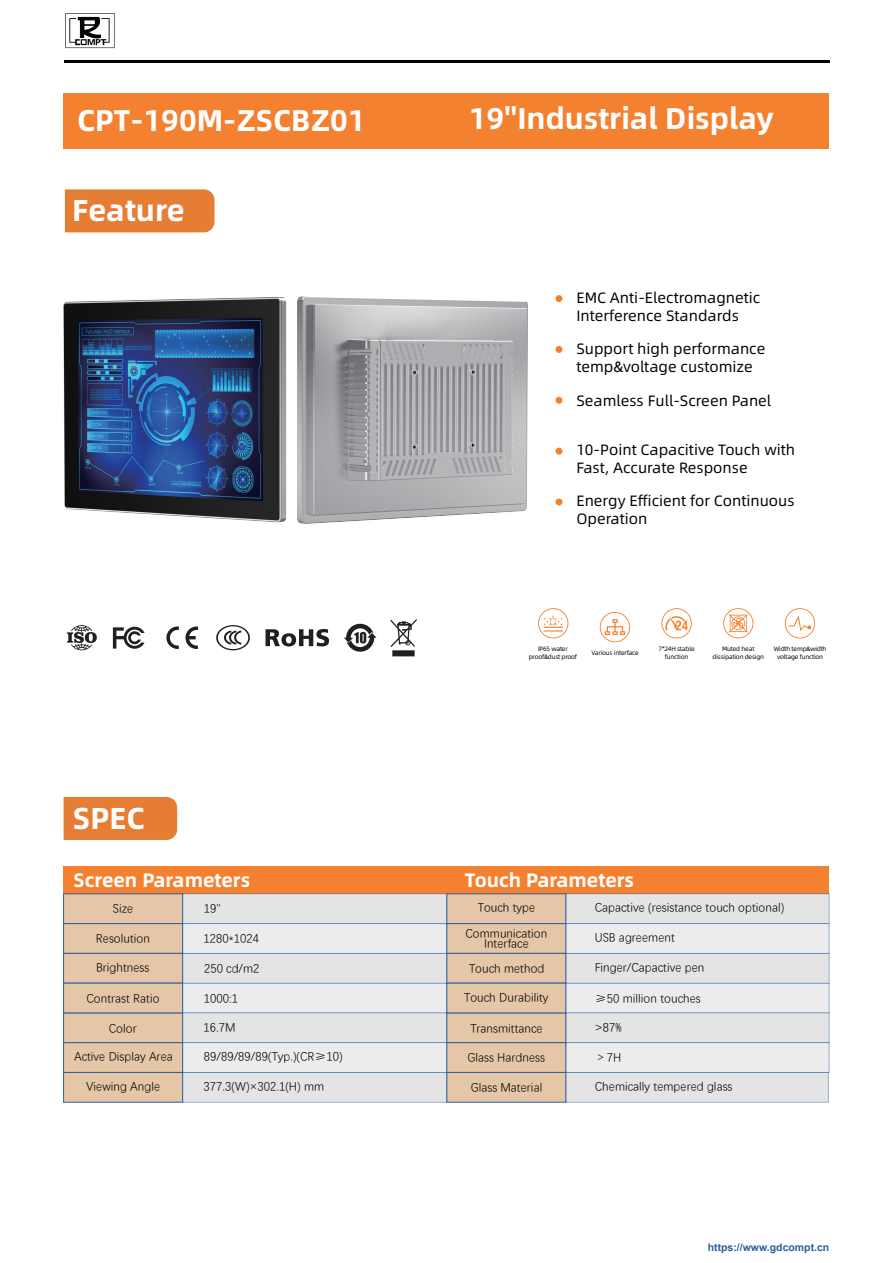
<style>
.page{position:relative;width:893px;height:1263px;background:#fff}
.page>*{position:absolute;margin:0;border:0;box-sizing:border-box;transform-origin:0 0}
.t1{font:30.3px "Alibaba Pu Hui Ti B";color:#fff}
.t2{font:30px "Alibaba Pu Hui Ti B";color:#fff}
.t3{font:19.5px "Alibaba Pu Hui Ti B";color:#fff}
.t4{font:15px/18px "Alibaba Pu Hui Ti R";color:#030303}
.t5{font:12px/10.5px "Deng Xian";color:#030303;text-align:center}
.t6{font:700 10.5px "Arial";color:#2d5ea2}
.t7{font:6.3px/7.5px "Alibaba Pu Hui Ti R";letter-spacing:-.03em;color:#030303;text-align:center}
</style>
<div class="page">
<div style="left:64px;top:797px;width:113px;height:43px;background:#e67d35"></div>
<div style="left:64px;top:866px;width:383px;height:28px;background:#f48130"></div>
<div style="left:447px;top:866px;width:382px;height:28px;background:#f48130"></div>
<div style="left:63px;top:894px;width:120px;height:30px;background:#e5c7a7"></div>
<div style="left:183px;top:894px;width:264px;height:30px;background:#e4e4e5"></div>
<div style="left:63px;top:923px;width:120px;height:30px;background:#e5c7a7;border:1px solid #2d5ea2"></div>
<div style="left:183px;top:923px;width:264px;height:30px;background:#ececec"></div>
<div style="left:63px;top:953px;width:120px;height:30px;background:#e5c7a7;border:1px solid #2d5ea2"></div>
<div style="left:183px;top:953px;width:264px;height:30px;background:#e4e4e5"></div>
<div style="left:63px;top:1013px;width:120px;height:30px;background:#e5c7a7"></div>
<div style="left:183px;top:1013px;width:264px;height:30px;background:#e4e4e5"></div>
<div style="left:63px;top:983px;width:120px;height:30px;background:#e5c7a7;border:1px solid #2d5ea2"></div>
<div style="left:183px;top:983px;width:264px;height:30px;background:#ececec"></div>
<div style="left:63px;top:1042px;width:120px;height:30px;background:#e5c7a7;border:1px solid #2d5ea2"></div>
<div style="left:183px;top:1042px;width:264px;height:30px;background:#ececec"></div>
<div style="left:63px;top:1072px;width:120px;height:30px;background:#e5c7a7;border:1px solid #2d5ea2"></div>
<div style="left:183px;top:1072px;width:264px;height:30px;background:#e4e4e5;border:1px solid #2d5ea2"></div>
<div style="left:447px;top:894px;width:119px;height:30px;background:#e5c7a7"></div>
<div style="left:566px;top:894px;width:263px;height:30px;background:#e4e4e5"></div>
<div style="left:447px;top:923px;width:119px;height:30px;background:#e5c7a7;border:1px solid #2d5ea2"></div>
<div style="left:566px;top:923px;width:263px;height:30px;background:#ececec"></div>
<div style="left:447px;top:953px;width:119px;height:30px;background:#e5c7a7;border:1px solid #2d5ea2"></div>
<div style="left:566px;top:953px;width:263px;height:30px;background:#e4e4e5"></div>
<div style="left:447px;top:1013px;width:119px;height:30px;background:#e5c7a7"></div>
<div style="left:566px;top:1013px;width:263px;height:30px;background:#e4e4e5"></div>
<div style="left:447px;top:983px;width:119px;height:30px;background:#e5c7a7;border:1px solid #2d5ea2"></div>
<div style="left:566px;top:983px;width:263px;height:30px;background:#ececec"></div>
<div style="left:447px;top:1042px;width:119px;height:30px;background:#e5c7a7;border:1px solid #2d5ea2"></div>
<div style="left:566px;top:1042px;width:263px;height:30px;background:#ececec"></div>
<div style="left:447px;top:1072px;width:119px;height:30px;background:#e5c7a7;border:1px solid #2d5ea2"></div>
<div style="left:566px;top:1072px;width:262px;height:30px;background:#e4e4e5;border:1px solid #2d5ea2"></div>
<hr style="left:64px;top:61px;width:765px;height:2px;background:#030303">
<svg style="left:65px;top:13px;width:50px;height:35px"></svg>
<div style="left:64px;top:93px;width:765px;height:55px;background:#f48130"></div>
<div style="left:555px;top:295px;width:7px;height:7px;background:#f48130;border-radius:50%"></div>
<div style="left:555px;top:346px;width:7px;height:7px;background:#f48130;border-radius:50%"></div>
<div style="left:555px;top:397px;width:7px;height:7px;background:#f48130;border-radius:50%"></div>
<div style="left:555px;top:498px;width:7px;height:7px;background:#f48130;border-radius:50%"></div>
<div style="left:555px;top:448px;width:7px;height:7px;background:#f48130;border-radius:50%"></div>
<svg style="left:538px;top:608px;width:30px;height:30px"></svg>
<svg style="left:600px;top:612px;width:30px;height:30px"></svg>
<svg style="left:661px;top:608px;width:31px;height:30px"></svg>
<svg style="left:723px;top:608px;width:30px;height:30px"></svg>
<svg style="left:785px;top:608px;width:30px;height:30px"></svg>
<img style="left:63px;top:189px;width:465px;height:468px">
<h2 class="t2" style="left:77px;top:97px;width:290px">CPT-190M-ZSCBZ01</h2>
<h1 class="t1" style="left:72px;top:187px;width:114px">Feature</h1>
<h1 class="t1" style="left:73px;top:794px;width:74px">SPEC</h1>
<h2 class="t2" style="left:469px;top:95px;width:307px">19''Industrial Display</h2>
<p class="t4" style="left:576px;top:288px;width:186px">EMC Anti-Electromagnetic<br>Interference Standards</p>
<p class="t4" style="left:576px;top:338px;width:191px">Support high performance temp&amp;voltage customize</p>
<p class="t4" style="left:576px;top:391px;width:196px">Seamless Full-Screen Panel</p>
<p class="t4" style="left:576px;top:440px;width:220px">10-Point Capacitive Touch with<br>Fast, Accurate Response</p>
<p class="t4" style="left:576px;top:491px;width:220px">Energy Efficient for Continuous<br>Operation</p>
<p class="t7" style="left:529px;top:645px;width:50px">IP65 water proof&amp;dust proof</p>
<p class="t7" style="left:591px;top:649px;width:49px">Various interface</p>
<p class="t7" style="left:659px;top:645px;width:38px">7*24H stable function</p>
<p class="t7" style="left:713px;top:645px;width:53px">Muted heat dissipation design</p>
<p class="t7" style="left:774px;top:645px;width:54px">Width temp&amp;width voltage function</p>
<h3 class="t3" style="left:73px;top:864px;width:178px">Screen Parameters</h3>
<h3 class="t3" style="left:465px;top:865px;width:171px">Touch Parameters</h3>
<p class="t5" style="left:478px;top:902px;width:59px">Touch type</p>
<p class="t5" style="left:595px;top:902px;width:191px">Capactive (resistance touch optional)</p>
<p class="t5" style="left:466px;top:927px;width:83px">Communication<br>Interface</p>
<p class="t5" style="left:595px;top:931px;width:82px">USB agreement</p>
<p class="t5" style="left:469px;top:962px;width:77px">Touch method</p>
<p class="t5" style="left:595px;top:961px;width:111px">Finger/Capactive pen</p>
<p class="t5" style="left:464px;top:991px;width:86px">Touch Durability</p>
<p class="t5" style="left:595px;top:992px;width:107px">≥50 million touches</p>
<p class="t5" style="left:470px;top:1022px;width:74px">Transmittance</p>
<p class="t5" style="left:595px;top:1022px;width:28px">&gt;87%</p>
<p class="t5" style="left:467px;top:1052px;width:79px">Glass Hardness</p>
<p class="t5" style="left:595px;top:1052px;width:28px">＞7H</p>
<p class="t5" style="left:471px;top:1081px;width:73px">Glass Material</p>
<p class="t5" style="left:595px;top:1080px;width:139px">Chemically tempered glass</p>
<p class="t5" style="left:113px;top:903px;width:22px">Size</p>
<p class="t5" style="left:96px;top:933px;width:56px">Resolution</p>
<p class="t5" style="left:96px;top:961px;width:55px">Brightness</p>
<p class="t5" style="left:204px;top:903px;width:19px">19"</p>
<p class="t5" style="left:204px;top:933px;width:57px">1280*1024</p>
<p class="t5" style="left:204px;top:962px;width:57px">250 cd/m2</p>
<p class="t5" style="left:86px;top:992px;width:75px">Contrast Ratio</p>
<p class="t5" style="left:204px;top:992px;width:36px">1000:1</p>
<p class="t5" style="left:109px;top:1022px;width:29px">Color</p>
<p class="t5" style="left:204px;top:1022px;width:33px">16.7M</p>
<p class="t5" style="left:204px;top:1051px;width:140px">89/89/89/89(Typ.)(CR≥10)</p>
<p class="t5" style="left:204px;top:1080px;width:122px">377.3(W)×302.1(H) mm</p>
<p class="t5" style="left:74px;top:1051px;width:100px">Active Display Area</p>
<p class="t5" style="left:86px;top:1080px;width:76px">Viewing Angle</p>
<p class="t6" style="left:708px;top:1239px;width:123px">https://www.gdcompt.cn</p>
</div>
